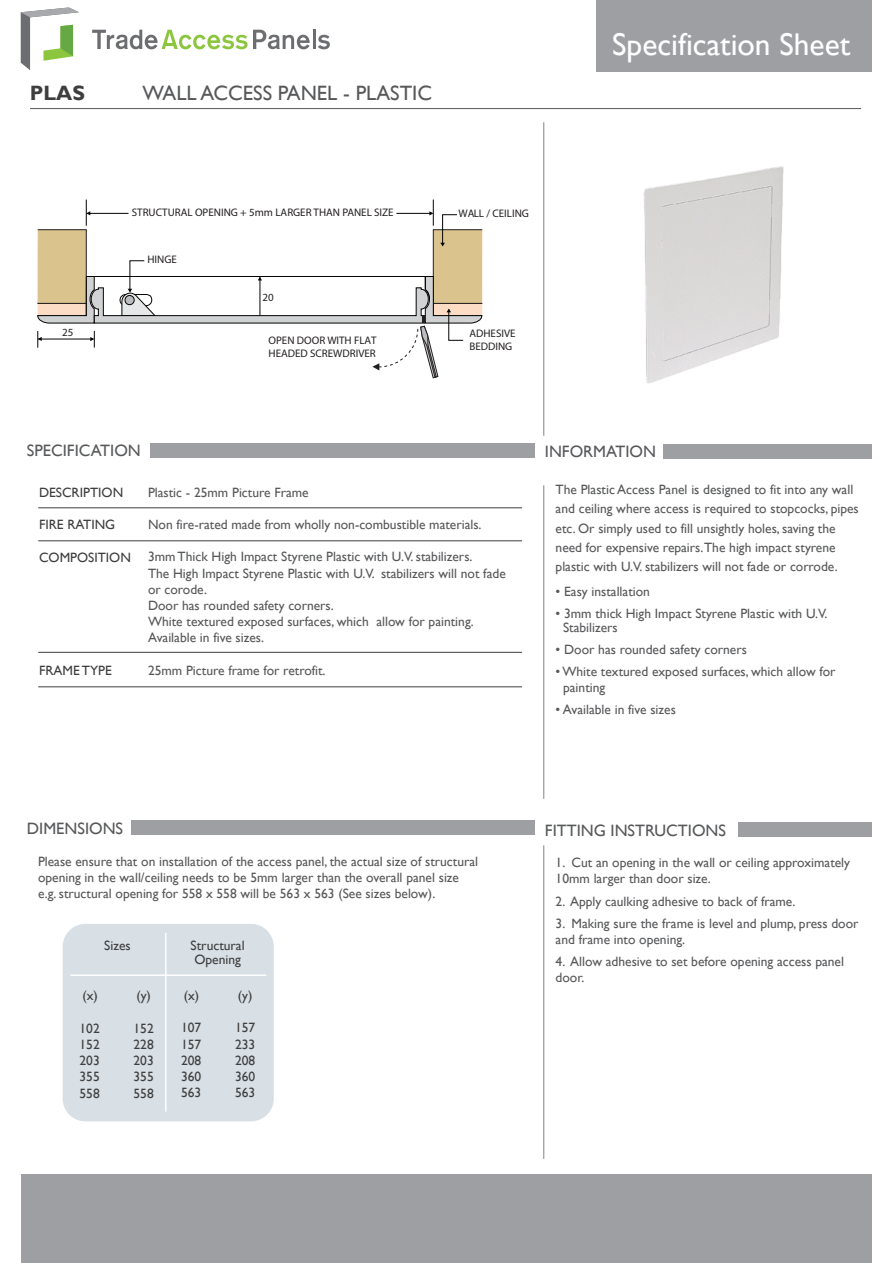
<style>
.page{position:relative;width:893px;height:1263px;background:#fff}
.page>*{position:absolute;margin:0;border:0;box-sizing:border-box;transform-origin:0 0}
.t1{font:31.5px "Gill Sans";color:#fff}
.t2{font:20.7px "Gill Sans";color:#57585a}
.t3{font:700 20.7px "Gill Sans";color:#3e3e3f}
.t4{font:16.5px "Gill Sans";color:#57585a}
.t5{font:13.5px/16.2px "Gill Sans";color:#57585a}
.t6{font:13.5px/13.2px "Gill Sans";color:#3e3e3f}
.t7{font:10.95px/13.2px "Myriad Pro";color:#231f20}
</style>
<div class="page">
<div style="left:63px;top:924px;width:211px;height:197px;background:#d8e0e6;border-radius:23px"></div>
<img style="left:643px;top:166px;width:141px;height:218px">
<div style="left:21px;top:1173px;width:851px;height:90px;background:#9d9fa2"></div>
<hr style="left:165px;top:933px;width:1px;height:179px;background:#fff">
<hr style="left:70px;top:974px;width:196px;height:2px;background:#fff">
<hr style="left:30px;top:108px;width:831px;height:1px;background:#57585a">
<hr style="left:38px;top:507px;width:484px;height:1px;background:#3e3e3f">
<hr style="left:38px;top:540px;width:484px;height:1px;background:#3e3e3f">
<hr style="left:38px;top:686px;width:484px;height:1px;background:#3e3e3f">
<hr style="left:38px;top:652px;width:484px;height:1px;background:#3e3e3f">
<hr style="left:543px;top:122px;width:1px;height:314px;background:#808285">
<hr style="left:543px;top:485px;width:1px;height:314px;background:#808285">
<hr style="left:543px;top:845px;width:1px;height:314px;background:#808285">
<div style="left:151px;top:443px;width:384px;height:14px;background:#9d9fa2"></div>
<div style="left:739px;top:822px;width:133px;height:14px;background:#9d9fa2"></div>
<div style="left:664px;top:444px;width:208px;height:14px;background:#9d9fa2"></div>
<div style="left:132px;top:821px;width:403px;height:14px;background:#9d9fa2"></div>
<svg style="left:37px;top:200px;width:446px;height:178px"></svg>
<div style="left:596px;top:0;width:275px;height:71px;background:#9d9fa2"></div>
<svg style="left:92px;top:30px;width:218px;height:19px"></svg>
<hr style="left:313px;top:30px;width:3px;height:19px;background:#6c6d70">
<svg style="left:318px;top:35px;width:12px;height:14px"></svg>
<svg style="left:21px;top:8px;width:58px;height:62px"></svg>
<h2 class="t3" style="left:30px;top:81px;width:57px">PLAS</h2>
<h2 class="t2" style="left:143px;top:81px;width:291px">WALL ACCESS PANEL - PLASTIC</h2>
<h1 class="t1" style="left:612px;top:26px;width:240px">Specification Sheet</h1>
<p class="t7" style="left:62px;top:326px;width:13px">25</p>
<p class="t7" style="left:132px;top:205px;width:263px">STRUCTURAL OPENING + 5mm LARGER THAN PANEL SIZE</p>
<p class="t7" style="left:458px;top:207px;width:72px">WALL / CEILING</p>
<p class="t7" style="left:147px;top:252px;width:31px">HINGE</p>
<p class="t7" style="left:263px;top:291px;width:13px">20</p>
<p class="t7" style="left:269px;top:334px;width:110px">OPEN DOOR WITH FLAT<br>HEADED SCREWDRIVER</p>
<p class="t7" style="left:469px;top:326px;width:48px">ADHESIVE<br>BEDDING</p>
<p class="t4" style="left:27px;top:441px;width:115px">SPECIFICATION</p>
<p class="t6" style="left:39px;top:486px;width:86px">DESCRIPTION</p>
<p class="t6" style="left:39px;top:519px;width:78px">FIRE RATING</p>
<p class="t6" style="left:39px;top:551px;width:93px">COMPOSITION</p>
<p class="t6" style="left:39px;top:664px;width:74px">FRAME TYPE</p>
<p class="t5" style="left:148px;top:484px;width:162px">Plastic - 25mm Picture Frame</p>
<p class="t5" style="left:148px;top:517px;width:335px">Non fire-rated made from wholly non-combustible materials.</p>
<p class="t5" style="left:148px;top:549px;width:359px">3mm Thick High Impact Styrene Plastic with U.V. stabilizers.<br>The High Impact Styrene Plastic with U.V. stabilizers will not fade or corode.<br>Door has rounded safety corners.<br>White textured exposed surfaces, which allow for painting.<br>Available in five sizes.</p>
<p class="t5" style="left:148px;top:662px;width:179px">25mm Picture frame for retrofit.</p>
<p class="t4" style="left:545px;top:442px;width:113px">INFORMATION</p>
<p class="t5" style="left:556px;top:480px;width:305px;line-height:19.2px">The Plastic Access Panel is designed to fit into any wall and ceiling where access is required to stopcocks, pipes etc. Or simply used to fill unsightly holes, saving the need for expensive repairs.The high impact styrene plastic with U.V. stabilizers will not fade or corrode.</p>
<p class="t5" style="left:556px;top:584px;width:96px">• Easy installation</p>
<p class="t5" style="left:563px;top:607px;width:266px;line-height:13.2px;text-indent:-8px">• 3mm thick High Impact Styrene Plastic with U.V.<br>Stabilizers</p>
<p class="t5" style="left:556px;top:641px;width:193px">• Door has rounded safety corners</p>
<p class="t5" style="left:563px;top:664px;width:274px;text-indent:-8px">• White textured exposed surfaces, which allow for painting</p>
<p class="t5" style="left:556px;top:702px;width:122px">• Available in five sizes</p>
<p class="t4" style="left:27px;top:819px;width:98px">DIMENSIONS</p>
<p class="t4" style="left:545px;top:820px;width:183px">FITTING INSTRUCTIONS</p>
<p class="t5" style="left:38px;top:853px;width:442px">Please ensure that on installation of the access panel, the actual size of structural opening in the wall/ceiling needs to be 5mm larger than the overall panel size e.g. structural opening for 558 x 558 will be 563 x 563 (See sizes below).</p>
<p class="t5" style="left:556px;top:855px;width:296px">1. Cut an opening in the wall or ceiling approximately<br>10mm larger than door size.</p>
<p class="t5" style="left:556px;top:893px;width:241px">2. Apply caulking adhesive to back of frame.</p>
<p class="t5" style="left:556px;top:915px;width:304px">3. Making sure the frame is level and plump, press door and frame into opening.</p>
<p class="t5" style="left:556px;top:954px;width:290px">4. Allow adhesive to set before opening access panel door.</p>
<p class="t6" style="left:191px;top:939px;width:55px">Structural<br>Opening</p>
<p class="t6" style="left:104px;top:939px;width:28px">Sizes</p>
<p class="t6" style="left:82px;top:989px;width:17px">(x)</p>
<p class="t6" style="left:136px;top:989px;width:16px">(y)</p>
<p class="t6" style="left:80px;top:1022px;width:22px">102</p>
<p class="t6" style="left:134px;top:1022px;width:22px">152</p>
<p class="t6" style="left:80px;top:1038px;width:22px">152</p>
<p class="t6" style="left:134px;top:1038px;width:22px">228</p>
<p class="t6" style="left:80px;top:1054px;width:22px">203</p>
<p class="t6" style="left:134px;top:1054px;width:22px">203</p>
<p class="t6" style="left:80px;top:1070px;width:22px">355</p>
<p class="t6" style="left:134px;top:1070px;width:22px">355</p>
<p class="t6" style="left:80px;top:1087px;width:22px">558</p>
<p class="t6" style="left:134px;top:1087px;width:22px">558</p>
<p class="t6" style="left:184px;top:989px;width:17px">(x)</p>
<p class="t6" style="left:238px;top:989px;width:16px">(y)</p>
<p class="t6" style="left:181px;top:1021px;width:22px">107</p>
<p class="t6" style="left:235px;top:1021px;width:22px">157</p>
<p class="t6" style="left:181px;top:1038px;width:22px">157</p>
<p class="t6" style="left:235px;top:1038px;width:22px">233</p>
<p class="t6" style="left:181px;top:1054px;width:22px">208</p>
<p class="t6" style="left:235px;top:1054px;width:22px">208</p>
<p class="t6" style="left:181px;top:1070px;width:22px">360</p>
<p class="t6" style="left:235px;top:1070px;width:22px">360</p>
<p class="t6" style="left:181px;top:1086px;width:22px">563</p>
<p class="t6" style="left:235px;top:1086px;width:22px">563</p>
</div>
